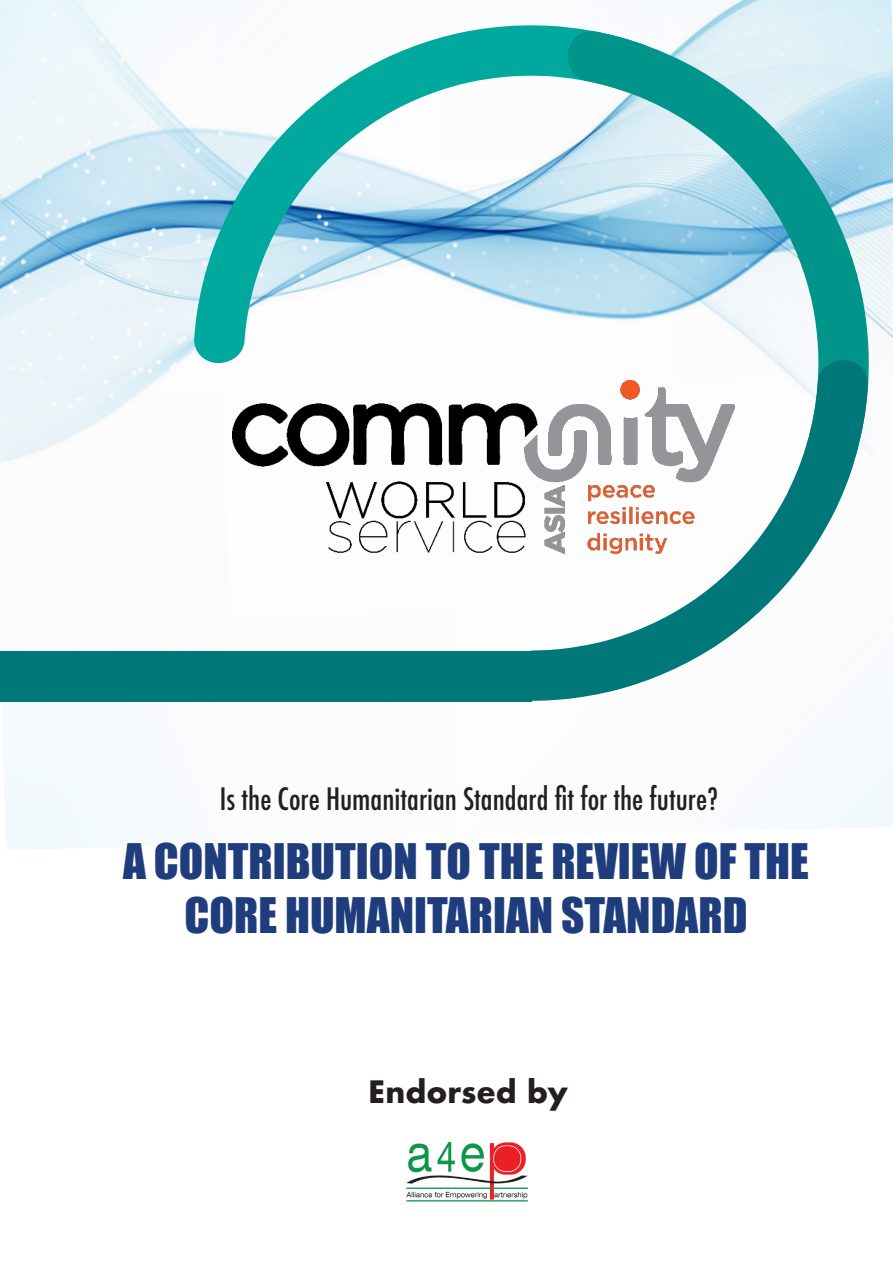
<style>
.page{position:relative;width:893px;height:1263px;background:#fff}
.page>*{position:absolute;margin:0;border:0;box-sizing:border-box;transform-origin:0 0}
.t1{font:45px/54px "Impact";color:#1f3d7d;text-align:center}
.t2{font:500 condensed 30px "Futura";color:#231f20}
.t3{font:700 30px "Futura";color:#231f20}
</style>
<div class="page">
<img style="left:0;top:0;width:893px;height:850px">
<img style="left:233px;top:381px;width:298px;height:173px">
<img style="left:406px;top:1142px;width:122px;height:60px">
<svg style="left:194px;top:25px;width:464px;height:338px"></svg>
<svg style="left:567px;top:30px;width:302px;height:495px"></svg>
<svg style="left:531px;top:360px;width:337px;height:341px"></svg>
<div style="left:0;top:651px;width:531px;height:50px;background:#00787a"></div>
<p class="t2" style="left:220px;top:780px;width:500px">Is the Core Humanitarian Standard fit for the future?</p>
<p class="t1" style="left:123px;top:833px;width:687px">A CONTRIBUTION TO THE REVIEW OF THE<br>CORE HUMANITARIAN STANDARD</p>
<p class="t3" style="left:368px;top:1070px;width:201px">Endorsed by</p>
</div>
